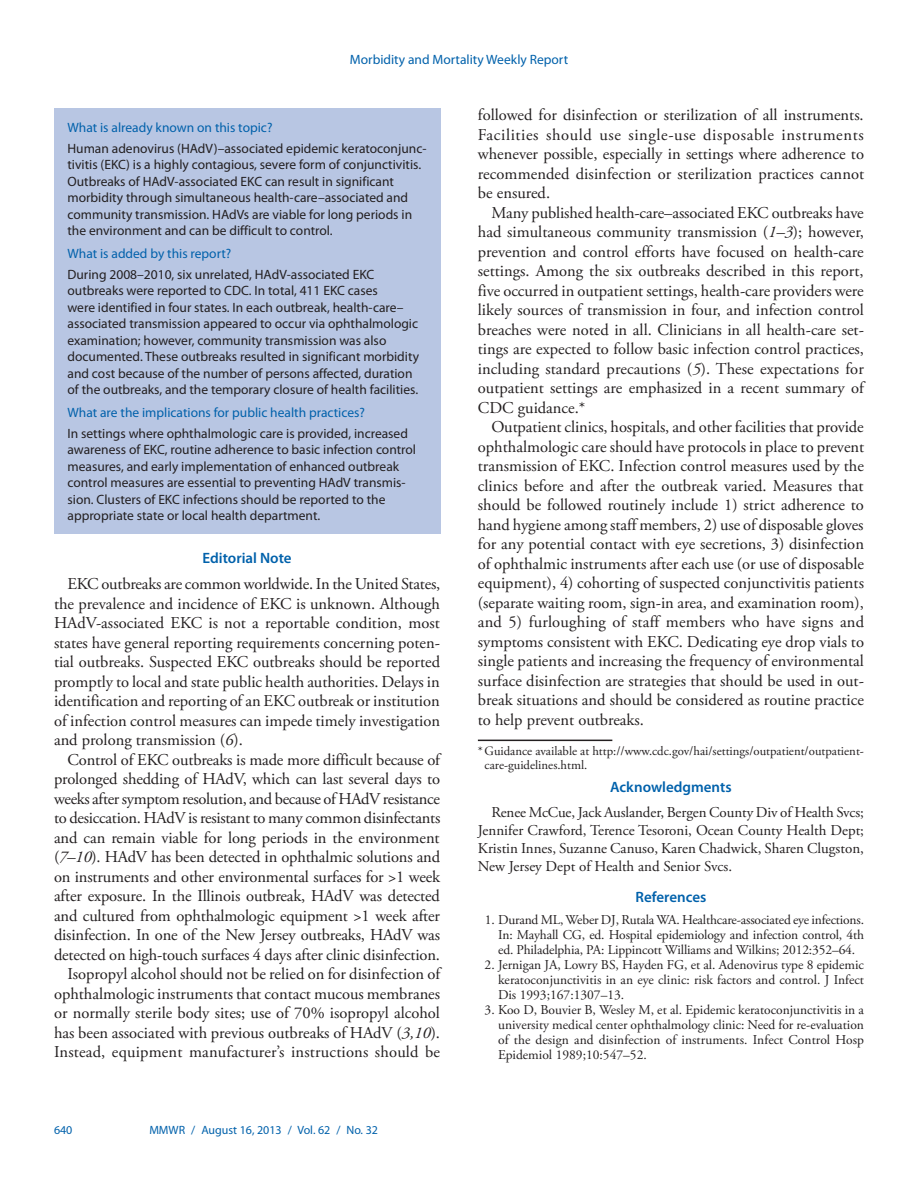
<style>
.page{position:relative;width:918px;height:1188px;background:#fff}
.page>*{position:absolute;margin:0;border:0;box-sizing:border-box;transform-origin:0 0}
.body_copy{font:16.5px/19.5px "Adobe Garamond Pro";color:#231f20;text-align:justify}
.acknowl_text{font:15px/18px "Adobe Garamond Pro";color:#231f20;text-align:justify}
.headline3{font:600 15px "Myriad Pro";color:#0161ab}
.fb_answer{font:13.5px/16.5px "Myriad Pro";color:#231f20}
.reference_text_1-99{font:13.5px/15px "Adobe Garamond Pro";color:#231f20;text-align:justify}
.fb_question{font:13.5px "Myriad Pro";color:#0161ab}
.footnote_w_rule_text{font:12.75px/14.2px "Adobe Garamond Pro";color:#231f20}
.footer_left{font:12px "Myriad Pro";color:#0161ab}
.s1{font-style:italic}
</style>
<div class="page">
<div style="left:54px;top:108px;width:386px;height:426px;background:#b8c6e3"></div>
<hr style="left:478px;top:740px;width:134px;height:1px;background:#231f20">
<p class="fb_question" style="left:350px;top:51px;width:220px">Morbidity and Mortality Weekly Report</p>
<p class="fb_question" style="left:68px;top:119px;width:206px">What is already known on this topic?</p>
<p class="fb_answer" style="left:68px;top:140px;width:361px">Human adenovirus (HAdV)–associated epidemic keratoconjunc&shy;tivitis (EKC) is a highly contagious, severe form of conjunctivitis.<br>Outbreaks of HAdV-associated EKC can result in significant morbidity through simultaneous health-care–associated and community transmission. HAdVs are viable for long periods in the environment and can be difficult to control.</p>
<p class="fb_question" style="left:68px;top:245px;width:165px">What is added by this report?</p>
<p class="fb_answer" style="left:68px;top:266px;width:353px">During 2008–2010, six unrelated, HAdV-associated EKC outbreaks were reported to CDC. In total, 411 EKC cases<br>were identified in four states. In each outbreak, health-care– associated transmission appeared to occur via ophthalmologic examination; however, community transmission was also documented. These outbreaks resulted in significant morbidity and cost because of the number of persons affected, duration of the outbreaks, and the temporary closure of health facilities.</p>
<p class="fb_question" style="left:68px;top:404px;width:299px">What are the implications for public health practices?</p>
<p class="fb_answer" style="left:68px;top:425px;width:350px">In settings where ophthalmologic care is provided, increased awareness of EKC, routine adherence to basic infection control measures, and early implementation of enhanced outbreak control measures are essential to preventing HAdV transmis&shy;sion. Clusters of EKC infections should be reported to the appropriate state or local health department.</p>
<p class="headline3" style="left:202px;top:548px;width:91px">Editorial Note</p>
<p class="body_copy" style="left:54px;top:575px;width:388px;text-indent:13px">EKC outbreaks are common worldwide. In the United States, the prevalence and incidence of EKC is unknown. Although HAdV-associated EKC is not a reportable condition, most states have general reporting requirements concerning poten&shy;tial outbreaks. Suspected EKC outbreaks should be reported promptly to local and state public health authorities. Delays in identification and reporting of an EKC outbreak or institution of infection control measures can impede timely investigation and prolong transmission (<span class="s1">6</span>).</p>
<p class="body_copy" style="left:54px;top:750px;width:388px;text-indent:13px">Control of EKC outbreaks is made more difficult because of prolonged shedding of HAdV, which can last several days to weeks after symptom resolution, and because of HAdV resistance to desiccation. HAdV is resistant to many common disinfectants and can remain viable for long periods in the environment (<span class="s1">7–10</span>). HAdV has been detected in ophthalmic solutions and on instruments and other environmental surfaces for &gt;1 week after exposure. In the Illinois outbreak, HAdV was detected and cultured from ophthalmologic equipment &gt;1 week after disinfection. In one of the New Jersey outbreaks, HAdV was detected on high-touch surfaces 4 days after clinic disinfection.</p>
<p class="body_copy" style="left:54px;top:965px;width:388px;text-indent:13px">Isopropyl alcohol should not be relied on for disinfection of ophthalmologic instruments that contact mucous membranes or normally sterile body sites; use of 70% isopropyl alcohol has been associated with previous outbreaks of HAdV (<span class="s1">3,10</span>).<br>Instead, equipment manufacturer’s instructions should be</p>
<p class="footer_left" style="left:54px;top:1123px;width:20px">640</p>
<p class="footer_left" style="left:149px;top:1123px;width:230px">MMWR / August 16, 2013 / Vol. 62 / No. 32</p>
<p class="body_copy" style="left:478px;top:106px;width:388px">followed for disinfection or sterilization of all instruments.<br>Facilities should use single-use disposable instruments whenever possible, especially in settings where adherence to recommended disinfection or sterilization practices cannot be ensured.</p>
<p class="body_copy" style="left:478px;top:203px;width:388px;text-indent:13px">Many published health-care–associated EKC outbreaks have had simultaneous community transmission (<span class="s1">1–3</span>); however, prevention and control efforts have focused on health-care settings. Among the six outbreaks described in this report, five occurred in outpatient settings, health-care providers were likely sources of transmission in four, and infection control breaches were noted in all. Clinicians in all health-care set&shy;tings are expected to follow basic infection control practices, including standard precautions (<span class="s1">5</span>). These expectations for outpatient settings are emphasized in a recent summary of CDC guidance.*</p>
<p class="body_copy" style="left:478px;top:418px;width:388px;text-indent:13px">Outpatient clinics, hospitals, and other facilities that provide ophthalmologic care should have protocols in place to prevent transmission of EKC. Infection control measures used by the clinics before and after the outbreak varied. Measures that should be followed routinely include 1) strict adherence to hand hygiene among staff members, 2) use of disposable gloves for any potential contact with eye secretions, 3) disinfection of ophthalmic instruments after each use (or use of disposable equipment), 4) cohorting of suspected conjunctivitis patients (separate waiting room, sign-in area, and examination room), and 5) furloughing of staff members who have signs and symptoms consistent with EKC. Dedicating eye drop vials to single patients and increasing the frequency of environmental surface disinfection are strategies that should be used in out&shy;break situations and should be considered as routine practice to help prevent outbreaks.</p>
<p class="footnote_w_rule_text" style="left:485px;top:744px;width:381px;text-indent:-7px">*Guidance available at http://www.cdc.gov/hai/settings/outpatient/outpatient&shy;care-guidelines.html.</p>
<p class="headline3" style="left:610px;top:777px;width:123px">Acknowledgments</p>
<p class="acknowl_text" style="left:478px;top:803px;width:388px;text-indent:14px">Renee McCue, Jack Auslander, Bergen County Div of Health Svcs; Jennifer Crawford, Terence Tesoroni, Ocean County Health Dept; Kristin Innes, Suzanne Canuso, Karen Chadwick, Sharen Clugston, New Jersey Dept of Health and Senior Svcs.</p>
<p class="headline3" style="left:636px;top:888px;width:72px">References</p>
<p class="reference_text_1-99" style="left:498px;top:913px;width:367px;text-indent:-13px">1. Durand ML, Weber DJ, Rutala WA. Healthcare-associated eye infections.<br>In: Mayhall CG, ed. Hospital epidemiology and infection control, 4th ed. Philadelphia, PA: Lippincott Williams and Wilkins; 2012:352–64.</p>
<p class="reference_text_1-99" style="left:498px;top:958px;width:367px;text-indent:-14px">2. Jernigan JA, Lowry BS, Hayden FG, et al. Adenovirus type 8 epidemic keratoconjunctivitis in an eye clinic: risk factors and control. J Infect Dis 1993;167:1307–13.</p>
<p class="reference_text_1-99" style="left:498px;top:1003px;width:367px;text-indent:-14px">3. Koo D, Bouvier B, Wesley M, et al. Epidemic keratoconjunctivitis in a university medical center ophthalmology clinic: Need for re-evaluation of the design and disinfection of instruments. Infect Control Hosp Epidemiol 1989;10:547–52.</p>
</div>
